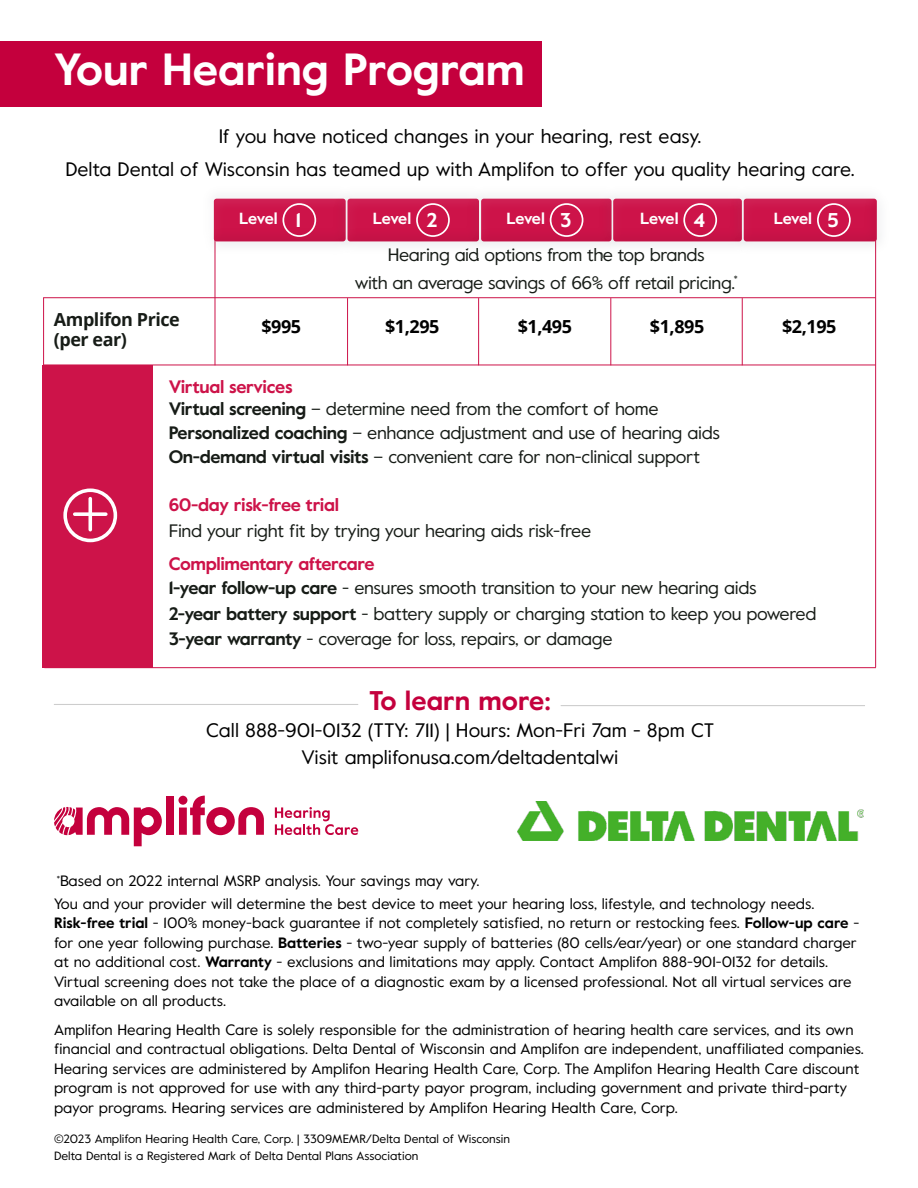
<style>
.page{position:relative;width:918px;height:1188px;background:#fff}
.page>*{position:absolute;margin:0;border:0;box-sizing:border-box;transform-origin:0 0}
.t1{font:700 45px "Value";color:#fff}
.t2{font:700 27px "Value";color:#c4003d}
.t3{font:700 19.95px "Value";color:#fff}
.t4{font:19.5px "Value";color:#000}
.t5{font:18px "Value";letter-spacing:-.02em;color:#171c17}
.t6{font:700 18px "Value";letter-spacing:-.02em;color:#cd1349}
.t7{font:700 18px "Open Sans";letter-spacing:-.025em;color:#000}
.t8{font:700 18px/19.5px "Open Sans";letter-spacing:-.025em;color:#171c17}
.t9{font:700 16.05px "Value";letter-spacing:-.03em;color:#fff}
.t10{font:15px/19.5px "Value";color:#000}
.t11{font:12px "Value";color:#000}
.s1{font-weight:700}
</style>
<div class="page">
<div style="left:0;top:41px;width:541px;height:66px;background:#c4003d"></div>
<div style="left:166px;top:796px;width:8px;height:39px;background:#c4003d"></div>
<svg style="left:54px;top:807px;width:108px;height:39px"></svg>
<svg style="left:178px;top:796px;width:86px;height:39px"></svg>
<svg style="left:275px;top:807px;width:83px;height:28px"></svg>
<img style="left:518px;top:802px;width:346px;height:38px">
<hr style="left:215px;top:200px;width:1px;height:165px;background:#cd1349">
<hr style="left:347px;top:298px;width:1px;height:67px;background:#cd1349">
<hr style="left:478px;top:298px;width:1px;height:67px;background:#cd1349">
<hr style="left:610px;top:298px;width:1px;height:67px;background:#cd1349">
<hr style="left:742px;top:298px;width:1px;height:67px;background:#cd1349">
<hr style="left:43px;top:297px;width:1px;height:68px;background:#cd1349">
<hr style="left:44px;top:297px;width:832px;height:1px;background:#cd1349">
<hr style="left:44px;top:365px;width:832px;height:1px;background:#cd1349">
<hr style="left:875px;top:200px;width:1px;height:467px;background:#cd1349">
<div style="left:43px;top:365px;width:110px;height:303px;background:#cd1349"></div>
<div style="left:202px;top:190px;width:159px;height:67px;background:#9b9fa8;opacity:.27"></div>
<div style="left:282px;top:203px;width:34px;height:34px;border:2px solid #fff;border-radius:50%"></div>
<div style="left:333px;top:183px;width:156px;height:65px;background:#9b9fa8;opacity:.31"></div>
<div style="left:336px;top:190px;width:158px;height:67px;background:#9b9fa8;opacity:.27"></div>
<div style="left:416px;top:203px;width:34px;height:34px;border:2px solid #fff;border-radius:50%"></div>
<div style="left:467px;top:183px;width:155px;height:65px;background:#9b9fa8;opacity:.31"></div>
<div style="left:470px;top:190px;width:157px;height:67px;background:#9b9fa8;opacity:.27"></div>
<div style="left:550px;top:203px;width:33px;height:34px;border:2px solid #fff;border-radius:50%"></div>
<div style="left:599px;top:183px;width:153px;height:65px;background:#9b9fa8;opacity:.31"></div>
<div style="left:602px;top:190px;width:155px;height:67px;background:#9b9fa8;opacity:.27"></div>
<div style="left:683px;top:203px;width:34px;height:34px;border:2px solid #fff;border-radius:50%"></div>
<div style="left:729px;top:183px;width:158px;height:65px;background:#9b9fa8;opacity:.31"></div>
<div style="left:732px;top:190px;width:160px;height:67px;background:#9b9fa8;opacity:.27"></div>
<div style="left:817px;top:203px;width:34px;height:34px;border:2px solid #fff;border-radius:50%"></div>
<hr style="left:44px;top:667px;width:832px;height:1px;background:#cd1349">
<div style="left:63px;top:488px;width:54px;height:54px;border:4px solid #fff;border-radius:50%"></div>
<svg style="left:88px;top:499px;width:4px;height:31px"></svg>
<svg style="left:75px;top:512px;width:31px;height:4px"></svg>
<hr style="left:54px;top:704px;width:304px;height:1px;background:#000">
<hr style="left:561px;top:705px;width:304px;height:1px;background:#000">
<p class="t1" style="left:54px;top:38px;width:472px">Your Hearing Program</p>
<p class="t4" style="left:219px;top:123px;width:484px">If you have noticed changes in your hearing, rest easy.</p>
<p class="t4" style="left:65px;top:156px;width:791px">Delta Dental of Wisconsin has teamed up with Amplifon to offer you quality hearing care.</p>
<p class="t9" style="left:239px;top:208px;width:40px">Level</p>
<p class="t3" style="left:296px;top:206px;width:7px">1</p>
<p class="t9" style="left:373px;top:208px;width:40px">Level</p>
<p class="t3" style="left:427px;top:206px;width:13px">2</p>
<p class="t9" style="left:507px;top:208px;width:40px">Level</p>
<p class="t3" style="left:560px;top:206px;width:13px">3</p>
<p class="t9" style="left:640px;top:208px;width:40px">Level</p>
<p class="t3" style="left:694px;top:206px;width:13px">4</p>
<p class="t9" style="left:774px;top:208px;width:40px">Level</p>
<p class="t3" style="left:827px;top:206px;width:13px">5</p>
<p class="t5" style="left:388px;top:242px;width:318px">Hearing aid options from the top brands</p>
<p class="t5" style="left:355px;top:270px;width:384px">with an average savings of 66% off retail pricing.<sup>*</sup></p>
<p class="t8" style="left:54px;top:309px;width:128px">Amplifon Price (per ear)</p>
<p class="t7" style="left:261px;top:314px;width:41px">$995</p>
<p class="t7" style="left:385px;top:314px;width:56px">$1,295</p>
<p class="t7" style="left:518px;top:314px;width:56px">$1,495</p>
<p class="t7" style="left:650px;top:314px;width:56px">$1,895</p>
<p class="t7" style="left:782px;top:314px;width:56px">$2,195</p>
<p class="t6" style="left:169px;top:374px;width:125px">Virtual services</p>
<p class="t5" style="left:169px;top:396px;width:491px"><span class="s1">Virtual screening</span> – determine need from the comfort of home</p>
<p class="t5" style="left:169px;top:420px;width:553px"><span class="s1">Personalized coaching</span> – enhance adjustment and use of hearing aids</p>
<p class="t5" style="left:169px;top:444px;width:533px"><span class="s1">On-demand virtual visits</span> – convenient care for non-clinical support</p>
<p class="t6" style="left:169px;top:492px;width:172px">60-day risk-free trial</p>
<p class="t5" style="left:169px;top:519px;width:424px">Find your right fit by trying your hearing aids risk-free</p>
<p class="t6" style="left:169px;top:552px;width:207px">Complimentary aftercare</p>
<p class="t5" style="left:169px;top:576px;width:590px"><span class="s1">1-year follow-up care</span> - ensures smooth transition to your new hearing aids</p>
<p class="t5" style="left:169px;top:601px;width:649px"><span class="s1">2-year battery support</span> - battery supply or charging station to keep you powered</p>
<p class="t5" style="left:169px;top:627px;width:445px"><span class="s1">3-year warranty</span> - coverage for loss, repairs, or damage</p>
<p class="t2" style="left:369px;top:682px;width:183px">To learn more:</p>
<p class="t4" style="left:206px;top:717px;width:510px">Call 888-901-0132 (TTY: 711) | Hours: Mon-Fri 7am - 8pm CT</p>
<p class="t4" style="left:302px;top:744px;width:318px">Visit amplifonusa.com/deltadentalwi</p>
<p class="t10" style="left:57px;top:871px;width:424px"><sup>*</sup>Based on 2022 internal MSRP analysis. Your savings may vary.</p>
<p class="t10" style="left:54px;top:894px;width:762px">You and your provider will determine the best device to meet your hearing loss, lifestyle, and technology needs.</p>
<p class="t10" style="left:54px;top:913px;width:807px"><span class="s1">Risk-free trial</span> - 100% money-back guarantee if not completely satisfied, no return or restocking fees. <span class="s1">Follow-up care</span> - for one year following purchase. <span class="s1">Batteries</span> - two-year supply of batteries (80 cells/ear/year) or one standard charger at no additional cost. <span class="s1">Warranty</span> - exclusions and limitations may apply. Contact Amplifon 888-901-0132 for details.</p>
<p class="t10" style="left:54px;top:972px;width:799px">Virtual screening does not take the place of a diagnostic exam by a licensed professional. Not all virtual services are available on all products.</p>
<p class="t10" style="left:54px;top:1020px;width:812px">Amplifon Hearing Health Care is solely responsible for the administration of hearing health care services, and its own financial and contractual obligations. Delta Dental of Wisconsin and Amplifon are independent, unaffiliated companies.<br>Hearing services are administered by Amplifon Hearing Health Care, Corp. The Amplifon Hearing Health Care discount program is not approved for use with any third-party payor program, including government and private third-party payor programs. Hearing services are administered by Amplifon Hearing Health Care, Corp.</p>
<p class="t11" style="left:54px;top:1131px;width:458px">©2023 Amplifon Hearing Health Care, Corp. | 3309MEMR/Delta Dental of Wisconsin</p>
<p class="t11" style="left:54px;top:1147px;width:366px">Delta Dental is a Registered Mark of Delta Dental Plans Association</p>
</div>
